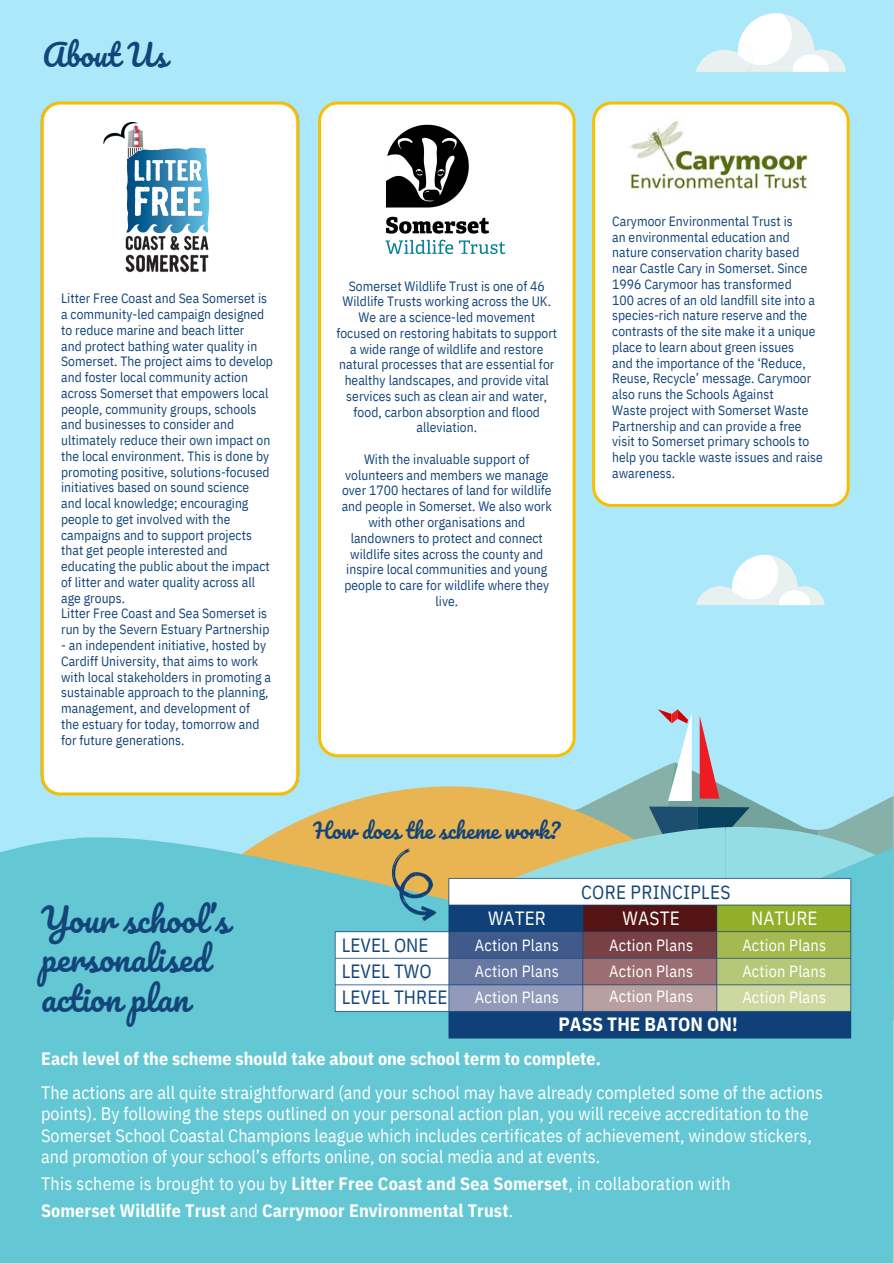
<style>
.page{position:relative;width:894px;height:1264px;background:#fff}
.page>*{position:absolute;margin:0;border:0;box-sizing:border-box;transform-origin:0 0}
.t1{font:33px/39.3px "Pacifico";color:#13457a}
.t2{font:30px "Pacifico";color:#13457a}
.t3{font:21px "Pacifico";letter-spacing:.005em;color:#13457a}
.t4{font:19.2px/25.8px "IBM Plex Sans Cond";letter-spacing:.005em;color:#13457a}
.t5{font:700 19.2px "IBM Plex Sans Cond";letter-spacing:.005em;color:#fff}
.t6{font:19.2px "IBM Plex Sans Cond";letter-spacing:.005em;color:#fff}
.t7{font:18px/21.3px "IBM Plex Sans Cond";letter-spacing:.005em;color:#fff}
.t8{font:700 18px/27px "IBM Plex Sans Cond";letter-spacing:.01em;color:#fff}
.t9{font:16.2px/25.8px "IBM Plex Sans Cond";letter-spacing:.015em;color:#fff;text-align:justify}
.t10{font:13.5px/15.8px "IBM Plex Sans Cond";letter-spacing:.005em;color:#13457a}
.s1{color:#fff}
.s2{font-weight:700}
.s3{font-weight:400}
</style>
<div class="page">
<div style="left:0;top:0;width:893px;height:979px;background:#abe8fa"></div>
<svg style="left:286px;top:786px;width:285px;height:41px;fill:#e9b552"></svg>
<div style="left:268px;top:827px;width:303px;height:10px;background:#e9b552"></div>
<svg style="left:571px;top:709px;width:322px;height:128px"></svg>
<div style="left:0;top:837px;width:893px;height:426px;background:#63c8d3"></div>
<div style="left:592px;top:101px;width:257px;height:406px;background:#fff"></div>
<div style="left:318px;top:101px;width:257px;height:656px;background:#fff"></div>
<img style="left:624px;top:115px;width:187px;height:81px">
<img style="left:40px;top:101px;width:266px;height:701px">
<svg style="left:696px;top:555px;width:128px;height:50px"></svg>
<svg style="left:696px;top:13px;width:149px;height:59px"></svg>
<img style="left:328px;top:841px;width:529px;height:204px">
<img style="left:126px;top:148px;width:83px;height:81px">
<img style="left:104px;top:122px;width:34px;height:21px">
<img style="left:127px;top:152px;width:82px;height:71px">
<img style="left:118px;top:229px;width:97px;height:50px">
<img style="left:380px;top:116px;width:133px;height:149px">
<p class="t2" style="left:43px;top:39px;width:126px">About Us</p>
<p class="t10" style="left:61px;top:290px;width:213px">Litter Free Coast and Sea Somerset is a community-led campaign designed to reduce marine and beach litter<br>and protect bathing water quality in Somerset. The project aims to develop and foster local community action across Somerset that empowers local people, community groups, schools and businesses to consider and ultimately reduce their own impact on the local environment. This is done by promoting positive, solutions-focused initiatives based on sound science and local knowledge; encouraging people to get involved with the campaigns and to support projects that get people interested and educating the public about the impact of litter and water quality across all age groups.<br>Litter Free Coast and Sea Somerset is run by the Severn Estuary Partnership</p>
<p class="t10" style="left:61px;top:637px;width:211px">- an independent initiative, hosted by Cardiff University, that aims to work with local stakeholders in promoting a sustainable approach to the planning, management, and development of the estuary for today, tomorrow and for future generations.</p>
<p class="t1" style="left:41px;top:901px;width:189px">Your school’s personalised action plan</p>
<h4 class="t10" style="left:336px;top:278px;width:222px;text-align:center">Somerset Wildlife Trust is one of 46<br>Wildlife Trusts working across the UK.<br>We are a science-led movement focused on restoring habitats to support a wide range of wildlife and restore natural processes that are essential for healthy landscapes, and provide vital services such as clean air and water, food, carbon absorption and flood alleviation.</h4>
<p class="t10" style="left:341px;top:451px;width:212px;text-align:center">With the invaluable support of volunteers and members we manage over 1700 hectares of land for wildlife and people in Somerset. We also work with other organisations and landowners to protect and connect wildlife sites across the county and inspire local communities and young people to care for wildlife where they live.</p>
<p class="t10" style="left:612px;top:213px;width:212px">Carymoor Environmental Trust is<br>an environmental education and nature conservation charity based near Castle Cary in Somerset. Since 1996 Carymoor has transformed<br>100 acres of an old landfill site into a species-rich nature reserve and the contrasts of the site make it a unique place to learn about green issues<br>and the importance of the ‘Reduce, Reuse, Recycle’ message. Carymoor also runs the Schools Against<br>Waste project with Somerset Waste Partnership and can provide a free visit to Somerset primary schools to help you tackle waste issues and raise awareness.</p>
<p class="t3" style="left:313px;top:819px;width:248px">How does the scheme work?</p>
<p class="t4" style="left:341px;top:931px;width:107px">LEVEL ONE<br>LEVEL TWO<br>LEVEL THREE</p>
<p class="t4" style="left:581px;top:878px;width:151px;text-align:center">CORE PRINCIPLES<br><span class="s1">WASTE</span></p>
<p class="t9" style="left:609px;top:931px;width:85px">Action Plans Action Plans Action Plans</p>
<p class="t5" style="left:558px;top:1011px;width:181px">PASS THE BATON ON!</p>
<p class="t6" style="left:488px;top:905px;width:59px">WATER</p>
<p class="t9" style="left:475px;top:932px;width:85px">Action Plans Action Plans Action Plans</p>
<h1 class="t6" style="left:751px;top:905px;width:68px">NATURE</h1>
<h1 class="t9" style="left:742px;top:932px;width:85px">Action Plans Action Plans Action Plans</h1>
<p class="t7" style="left:41px;top:1041px;width:783px;line-height:33.8px"><span class="s2">Each level of the scheme should take about one school term to complete.<br></span>The actions are all quite straightforward (and your school may have already completed some of the actions</p>
<p class="t7" style="left:41px;top:1102px;width:772px">points). By following the steps outlined on your personal action plan, you will receive accreditation to the<br>Somerset School Coastal Champions league which includes certificates of achievement, window stickers, and promotion of your school’s efforts online, on social media and at events.</p>
<p class="t8" style="left:41px;top:1169px;width:690px"><span class="s3">This scheme is brought to you by</span> Litter Free Coast and Sea Somerset<span class="s3">, in collaboration with<br></span>Somerset Wildlife Trust <span class="s3">and</span> Carrymoor Environmental Trust<span class="s3">.</span></p>
</div>
